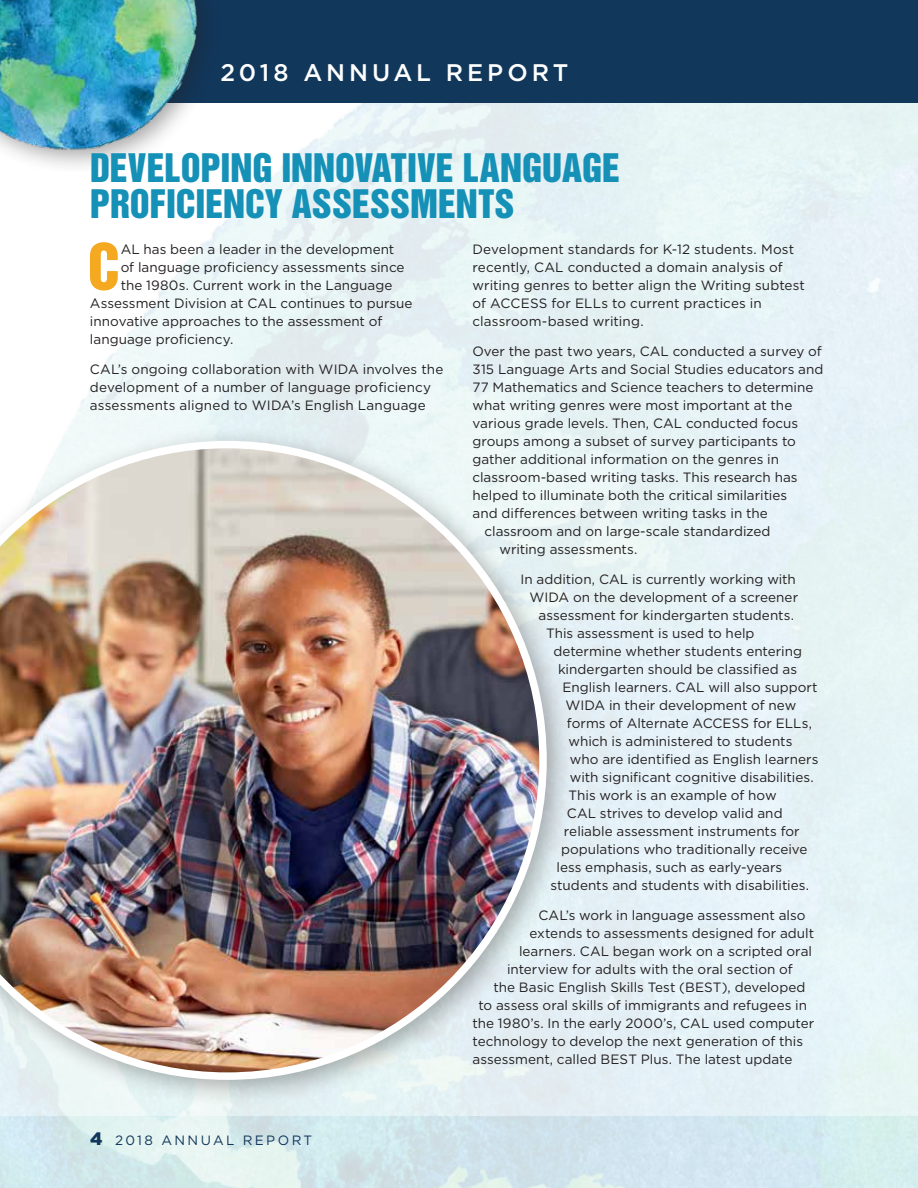
<style>
.page{position:relative;width:918px;height:1188px;background:#fff}
.page>*{position:absolute;margin:0;border:0;box-sizing:border-box;transform-origin:0 0}
.t1{font:58.5px "Helvetica Inserat LT Std";color:#f5a920}
.t2{font:36px/36px "Helvetica Inserat LT Std";color:#1590b7}
.t3{font:500 24px "Gotham";letter-spacing:.165em;color:#fff}
.t4{font:13.5px/18px "Gotham";color:#231f20}
.t5{font:13.5px "Gotham";letter-spacing:.175em;color:#11375b}
.s1{font-weight:900;font-size:18px}
</style>
<div class="page">
<div style="left:0;top:0;width:918px;height:104px;background:#11375b"></div>
<div style="left:0;top:0;width:222px;height:175px;background:#231f20;opacity:.4"></div>
<img style="left:0;top:0;width:202px;height:156px">
<svg style="left:0;top:1116px;width:917px;height:72px;fill:#d2e8ef"></svg>
<img style="left:917px;top:1116px;width:1px;height:72px">
<div style="left:0;top:426px;width:575px;height:682px;background:#231f20;opacity:.35"></div>
<img style="left:0;top:441px;width:547px;height:639px">
<hr style="left:916px;top:46px;width:2px;height:476px;background:#231f20;opacity:.35">
<h3 class="t3" style="left:220px;top:57px;width:349px">2018 ANNUAL REPORT</h3>
<h2 class="t2" style="left:90px;top:150px;width:532px">DEVELOPING INNOVATIVE LANGUAGE<br>PROFICIENCY ASSESSMENTS</h2>
<h1 class="t1" style="left:88px;top:232px;width:34px">C</h1>
<p class="t4" style="left:121px;top:240px;width:275px">AL has been a leader in the development</p>
<p class="t4" style="left:472px;top:240px;width:334px">Development standards for K-12 students. Most recently, CAL conducted a domain analysis of writing genres to better align the Writing subtest of ACCESS for ELLs to current practices in classroom-based writing.</p>
<p class="t4" style="left:472px;top:342px;width:351px">Over the past two years, CAL conducted a survey of</p>
<p class="t4" style="left:472px;top:360px;width:352px">315 Language Arts and Social Studies educators and</p>
<p class="t4" style="left:472px;top:378px;width:343px">77 Mathematics and Science teachers to determine</p>
<p class="t4" style="left:472px;top:396px;width:321px">what writing genres were most important at the</p>
<p class="t4" style="left:472px;top:414px;width:327px">various grade levels. Then, CAL conducted focus</p>
<p class="t4" style="left:472px;top:432px;width:325px">groups among a subset of survey participants to</p>
<p class="t4" style="left:472px;top:450px;width:308px">gather additional information on the genres in</p>
<p class="t4" style="left:472px;top:468px;width:327px">classroom-based writing tasks. This research has</p>
<p class="t4" style="left:472px;top:486px;width:316px">helped to illuminate both the critical similarities</p>
<p class="t4" style="left:472px;top:504px;width:297px">and differences between writing tasks in the</p>
<p class="t4" style="left:484px;top:522px;width:288px">classroom and on large-scale standardized</p>
<p class="t4" style="left:499px;top:540px;width:137px">writing assessments.</p>
<p class="t4" style="left:521px;top:570px;width:277px">In addition, CAL is currently working with</p>
<p class="t4" style="left:530px;top:588px;width:270px">WIDA on the development of a screener</p>
<p class="t4" style="left:539px;top:606px;width:255px">assessment for kindergarten students.</p>
<p class="t4" style="left:546px;top:624px;width:210px">This assessment is used to help</p>
<p class="t4" style="left:554px;top:642px;width:250px">determine whether students entering</p>
<p class="t4" style="left:558px;top:660px;width:241px">kindergarten should be classified as</p>
<p class="t4" style="left:562px;top:678px;width:257px">English learners. CAL will also support</p>
<p class="t4" style="left:565px;top:696px;width:232px">WIDA in their development of new</p>
<p class="t4" style="left:567px;top:714px;width:247px">forms of Alternate ACCESS for ELLs,</p>
<p class="t4" style="left:568px;top:732px;width:226px">which is administered to students</p>
<p class="t4" style="left:570px;top:750px;width:250px">who are identified as English learners</p>
<p class="t4" style="left:570px;top:768px;width:243px">with significant cognitive disabilities.</p>
<p class="t4" style="left:568px;top:786px;width:210px">This work is an example of how</p>
<p class="t4" style="left:567px;top:804px;width:217px">CAL strives to develop valid and</p>
<p class="t4" style="left:564px;top:822px;width:237px">reliable assessment instruments for</p>
<p class="t4" style="left:561px;top:840px;width:248px">populations who traditionally receive</p>
<p class="t4" style="left:557px;top:858px;width:227px">less emphasis, such as early-years</p>
<p class="t4" style="left:551px;top:876px;width:258px">students and students with disabilities.</p>
<p class="t4" style="left:539px;top:906px;width:268px">CAL’s work in language assessment also</p>
<p class="t4" style="left:530px;top:924px;width:286px">extends to assessments designed for adult</p>
<p class="t4" style="left:519px;top:941px;width:295px">learners. CAL began work on a scripted oral</p>
<p class="t4" style="left:507px;top:959px;width:287px">interview for adults with the oral section of</p>
<p class="t4" style="left:494px;top:977px;width:313px">the Basic English Skills Test (BEST), developed</p>
<p class="t4" style="left:479px;top:995px;width:330px">to assess oral skills of immigrants and refugees in</p>
<p class="t4" style="left:473px;top:1013px;width:343px">the 1980’s. In the early 2000’s, CAL used computer</p>
<p class="t4" style="left:473px;top:1031px;width:332px">technology to develop the next generation of this</p>
<p class="t4" style="left:473px;top:1049px;width:321px">assessment, called BEST Plus. The latest update</p>
<p class="t4" style="left:121px;top:258px;width:285px">of language proficiency assessments since</p>
<p class="t4" style="left:121px;top:276px;width:273px">the 1980s. Current work in the Language</p>
<p class="t4" style="left:90px;top:294px;width:324px">Assessment Division at CAL continues to pursue</p>
<p class="t4" style="left:90px;top:312px;width:294px">innovative approaches to the assessment of</p>
<p class="t4" style="left:90px;top:330px;width:143px">language proficiency.</p>
<p class="t4" style="left:90px;top:360px;width:355px">CAL’s ongoing collaboration with WIDA involves the development of a number of language proficiency assessments aligned to WIDA’s English Language</p>
<p class="t5" style="left:90px;top:1132px;width:224px"><span class="s1">4</span> 2018 ANNUAL REPORT</p>
</div>
